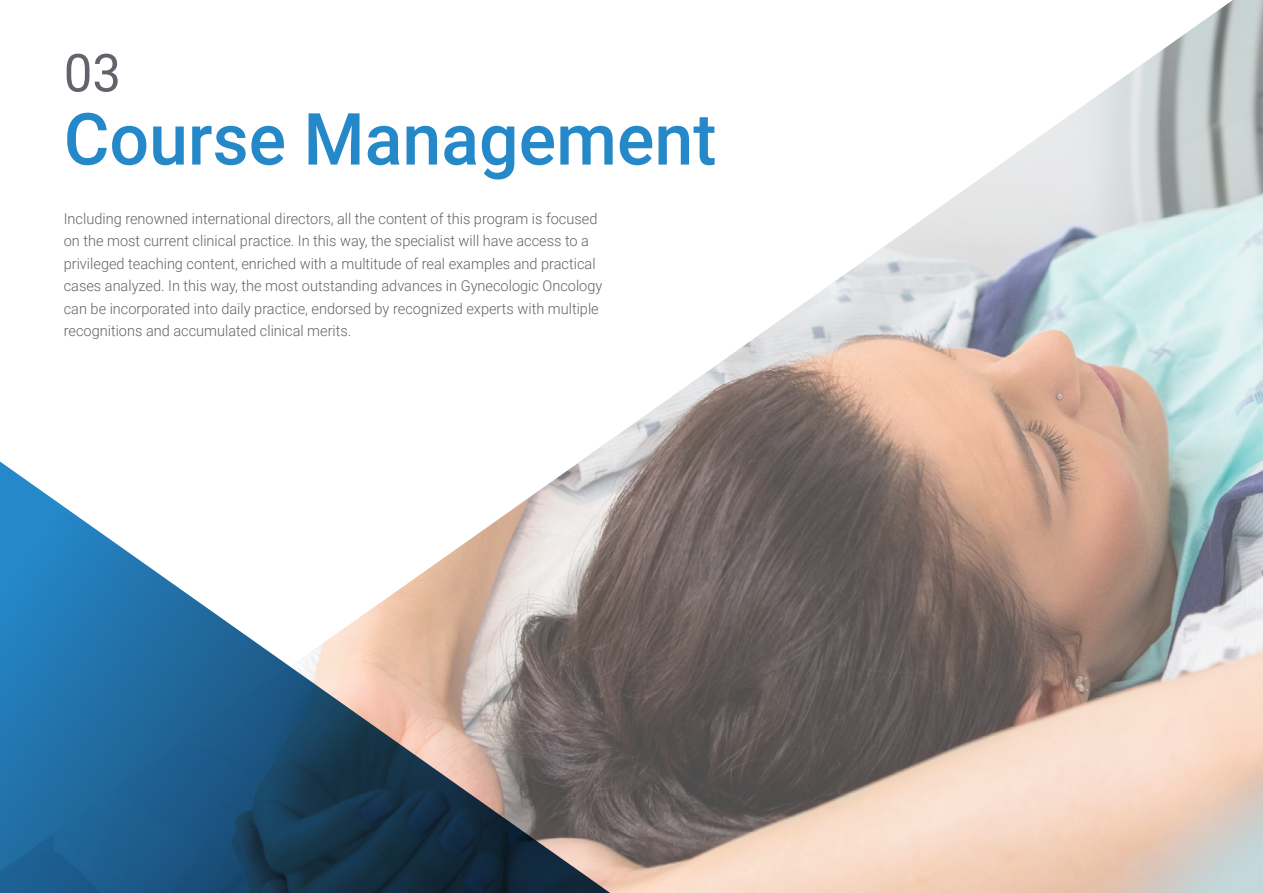
<style>
.page{position:relative;width:1263px;height:893px;background:#fff}
.page>*{position:absolute;margin:0;border:0;box-sizing:border-box;transform-origin:0 0}
.t1{font:500 72px "Roboto";color:#2488c9}
.t2{font:52.5px "Roboto";color:#61646a}
.t3{font:300 15px/22.5px "Roboto";color:#61646a}
</style>
<div class="page">
<img style="left:602px;top:0;width:661px;height:893px">
<svg style="left:0;top:446px;width:640px;height:447px"></svg>
<h2 class="t2" style="left:64px;top:36px;width:59px">03</h2>
<h1 class="t1" style="left:64px;top:89px;width:654px">Course Management</h1>
<p class="t3" style="left:64px;top:207px;width:540px">Including renowned international directors, all the content of this program is focused on the most current clinical practice. In this way, the specialist will have access to a privileged teaching content, enriched with a multitude of real examples and practical cases analyzed. In this way, the most outstanding advances in Gynecologic Oncology can be incorporated into daily practice, endorsed by recognized experts with multiple recognitions and accumulated clinical merits.</p>
</div>
